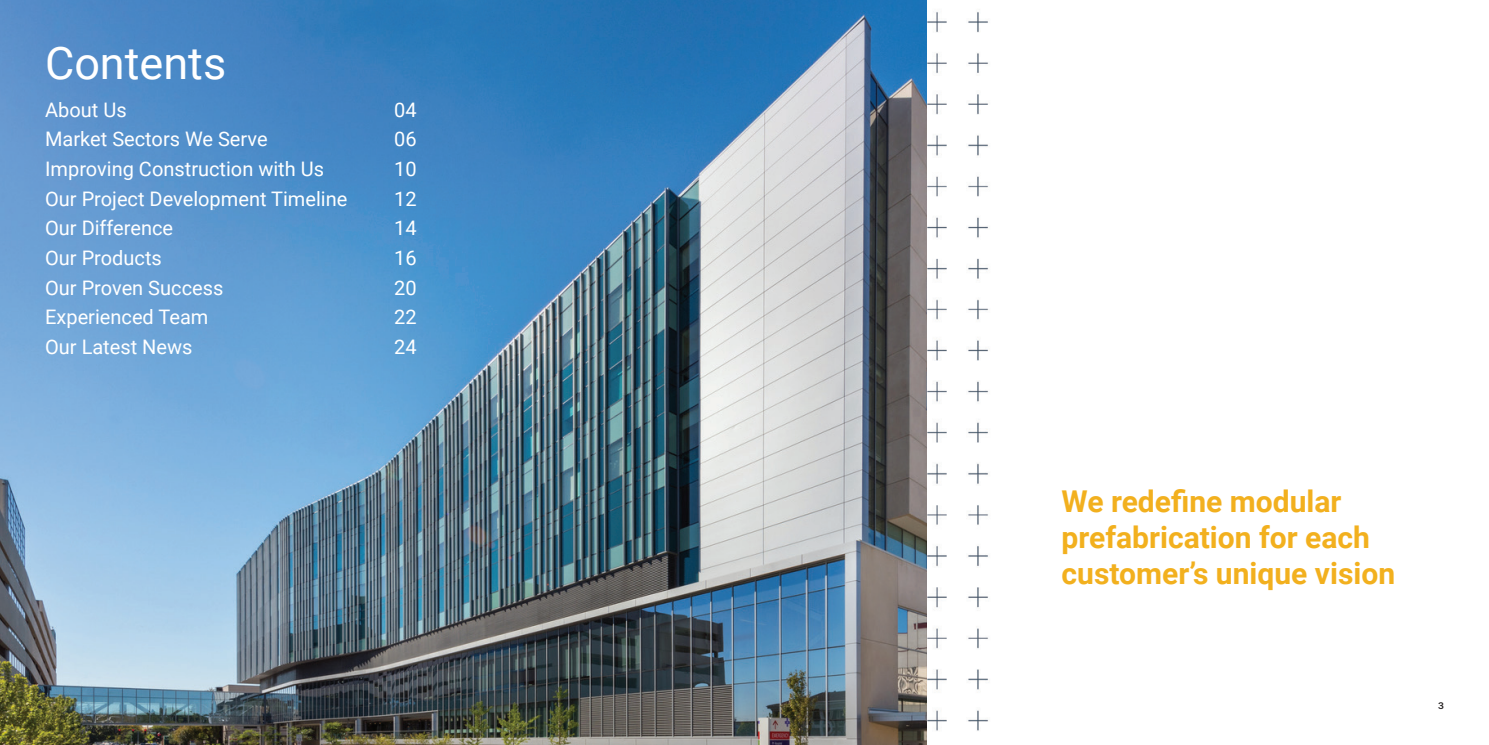
<style>
.page{position:relative;width:1489px;height:745px;background:#fff}
.page>*{position:absolute;margin:0;border:0;box-sizing:border-box;transform-origin:0 0}
.t1{font:45px "Roboto";color:#fff}
.t2{font:700 30px/36px "Roboto";color:#f2b01e}
.t3{font:20px "Roboto";color:#fff}
.t4{font:500 10px "Franklin Gothic URW";color:#231f20}
</style>
<div class="page">
<img style="left:926px;top:0;width:63px;height:744px">
<img style="left:0;top:0;width:926px;height:744px">
<h1 class="t1" style="left:45px;top:31px;width:183px">Contents</h1>
<p class="t3" style="left:45px;top:96px;width:83px">About Us</p>
<p class="t3" style="left:394px;top:96px;width:24px">04</p>
<p class="t3" style="left:45px;top:125px;width:224px">Market Sectors We Serve</p>
<p class="t3" style="left:394px;top:125px;width:24px">06</p>
<p class="t3" style="left:45px;top:155px;width:280px">Improving Construction with Us</p>
<p class="t3" style="left:394px;top:155px;width:24px">10</p>
<p class="t3" style="left:45px;top:184px;width:304px">Our Project Development Timeline</p>
<p class="t3" style="left:394px;top:184px;width:24px">12</p>
<p class="t3" style="left:45px;top:214px;width:129px">Our Difference</p>
<p class="t3" style="left:394px;top:214px;width:24px">14</p>
<p class="t3" style="left:45px;top:244px;width:118px">Our Products</p>
<p class="t3" style="left:394px;top:244px;width:24px">16</p>
<p class="t3" style="left:45px;top:273px;width:180px">Our Proven Success</p>
<p class="t3" style="left:394px;top:273px;width:24px">20</p>
<p class="t3" style="left:45px;top:303px;width:165px">Experienced Team</p>
<p class="t3" style="left:394px;top:303px;width:24px">22</p>
<p class="t3" style="left:45px;top:333px;width:149px">Our Latest News</p>
<p class="t3" style="left:394px;top:333px;width:24px">24</p>
<h2 class="t2" style="left:1061px;top:481px;width:335px">We redefine modular prefabrication for each customer’s unique vision</h2>
<p class="t4" style="left:1437px;top:698px;width:7px">3</p>
</div>
